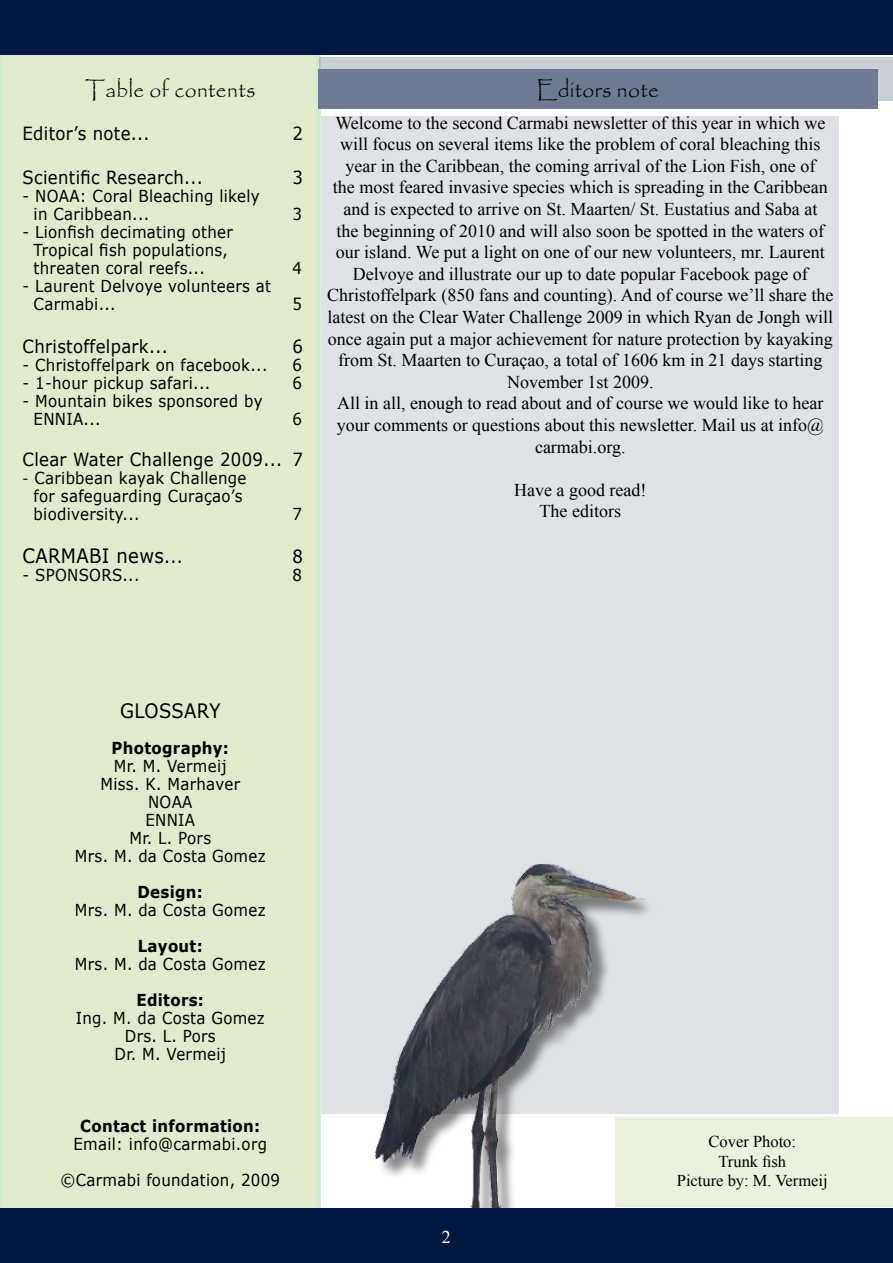
<style>
.page{position:relative;width:893px;height:1263px;background:#fff}
.page>*{position:absolute;margin:0;border:0;box-sizing:border-box;transform-origin:0 0}
.t1{font:23.1px "Papyrus";letter-spacing:.02em;color:#000;scale:.91 1}
.t2{font:19.8px "Verdana";letter-spacing:.02em;color:#000;scale:.91 1}
.t3{font:18.15px "Verdana";letter-spacing:.02em;color:#000;scale:.91 1}
.t4{font:18px/21.6px "Times New Roman";color:#000;text-align:center}
.t5{font:18px "Times New Roman";color:#fff}
.t6{font:16.5px/18px "Verdana";letter-spacing:.02em;color:#000;scale:.91 1}
.t7{font:700 16.5px "Verdana";letter-spacing:.02em;color:#000;scale:.91 1}
.t8{font:16.5px/19.8px "Times New Roman";color:#000;text-align:center}
.s1{font-size:14.85px}
.s2{font-size:18.15px}
</style>
<div class="page">
<div style="left:615px;top:1118px;width:278px;height:89px;background:#eaf1dc"></div>
<div style="left:0;top:55px;width:321px;height:1153px;background:#e0eacd"></div>
<div style="left:319px;top:57px;width:574px;height:43px;background:#c9ced7"></div>
<div style="left:318px;top:69px;width:560px;height:39px;background:#6e7b93"></div>
<hr style="left:892px;top:67px;width:1px;height:33px;background:#89adef">
<div style="left:322px;top:116px;width:517px;height:997px;background:#dee1e5"></div>
<div style="left:376px;top:865px;width:284px;height:367px;background:#000;opacity:.46"></div>
<img style="left:375px;top:863px;width:269px;height:345px">
<div style="left:0;top:1208px;width:893px;height:55px;background:#001842"></div>
<div style="left:0;top:0;width:893px;height:55px;background:#001842"></div>
<p class="t1" style="left:85px;top:76px;width:189px">Table of contents</p>
<p class="t3" style="left:22px;top:122px;width:141px">Editor’s note...</p>
<p class="t3" style="left:293px;top:122px;width:13px">2</p>
<p class="t3" style="left:22px;top:165px;width:200px">Scientific Research...</p>
<p class="t3" style="left:292px;top:165px;width:13px">3</p>
<p class="t6" style="left:34px;top:186px;width:250px;text-indent:-11px">- NOAA: Coral Bleaching likely in Caribbean...</p>
<p class="t6" style="left:292px;top:204px;width:12px">3</p>
<p class="t6" style="left:34px;top:222px;width:220px;text-indent:-11px">- Lionfish decimating other<br>Tropical fish populations, threaten coral reefs...</p>
<p class="t6" style="left:34px;top:276px;width:262px;text-indent:-11px">- Laurent Delvoye volunteers at<br>Carmabi...</p>
<p class="t6" style="left:293px;top:258px;width:12px">4</p>
<p class="t6" style="left:293px;top:294px;width:12px">5</p>
<p class="t3" style="left:22px;top:335px;width:161px">Christoffelpark...</p>
<p class="t3" style="left:293px;top:335px;width:13px">6</p>
<p class="t6" style="left:22px;top:355px;width:271px">- Christoffelpark on facebook...</p>
<p class="t6" style="left:292px;top:355px;width:12px">6</p>
<p class="t6" style="left:22px;top:373px;width:208px">- 1-hour pickup safari...</p>
<p class="t6" style="left:292px;top:373px;width:12px">6</p>
<p class="t6" style="left:34px;top:391px;width:253px;text-indent:-11px">- Mountain bikes sponsored by<br>ENNIA...</p>
<p class="t6" style="left:293px;top:409px;width:12px">6</p>
<p class="t3" style="left:22px;top:448px;width:310px">Clear Water Challenge 2009... 7</p>
<p class="t6" style="left:34px;top:469px;width:235px;text-indent:-11px"><span class="s1">-</span> Caribbean kayak Challenge for safeguarding Curaçao’s biodiversity...</p>
<p class="t6" style="left:293px;top:505px;width:12px">7</p>
<p class="t2" style="left:22px;top:543px;width:178px">CARMABI news<span class="s2">...</span></p>
<p class="t3" style="left:293px;top:545px;width:13px">8</p>
<p class="t6" style="left:22px;top:566px;width:130px">- SPONSORS...</p>
<p class="t6" style="left:292px;top:566px;width:12px">8</p>
<p class="t1" style="left:537px;top:76px;width:136px">Editors note</p>
<p class="t4" style="left:327px;top:111px;width:508px">Welcome to the second Carmabi newsletter of this year in which we will focus on several items like the problem of coral bleaching this year in the Caribbean, the coming arrival of the Lion Fish, one of<br>the most feared invasive species which is spreading in the Caribbean and is expected to arrive on St. Maarten/ St. Eustatius and Saba at<br>the beginning of 2010 and will also soon be spotted in the waters of our island. We put a light on one of our new volunteers, mr. Laurent Delvoye and illustrate our up to date popular Facebook page of Christoffelpark (850 fans and counting). And of course we’ll share the latest on the Clear Water Challenge 2009 in which Ryan de Jongh will once again put a major achievement for nature protection by kayaking from St. Maarten to Curaçao, a total of 1606 km in 21 days starting November 1st 2009.<br>All in all, enough to read about and of course we would like to hear your comments or questions about this newsletter. Mail us at info@ carmabi.org.</p>
<p class="t4" style="left:514px;top:479px;width:134px">Have a good read!<br>The editors</p>
<p class="t2" style="left:120px;top:698px;width:112px">GLOSSARY</p>
<p class="t7" style="left:112px;top:738px;width:130px">Photography:</p>
<p class="t6" style="left:75px;top:757px;width:211px;text-align:center">Mr. M. Vermeij<br>Miss. K. Marhaver<br>NOAA<br>ENNIA<br>Mr. L. Pors<br>Mrs. M. da Costa Gomez</p>
<p class="t7" style="left:138px;top:882px;width:73px">Design:</p>
<p class="t6" style="left:75px;top:901px;width:211px">Mrs. M. da Costa Gomez</p>
<p class="t7" style="left:138px;top:936px;width:73px">Layout:</p>
<p class="t6" style="left:75px;top:955px;width:211px">Mrs. M. da Costa Gomez</p>
<p class="t7" style="left:137px;top:990px;width:76px">Editors:</p>
<p class="t6" style="left:76px;top:1009px;width:209px;text-align:center">Ing. M. da Costa Gomez<br>Drs. L. Pors<br>Dr. M. Vermeij</p>
<p class="t7" style="left:80px;top:1116px;width:199px">Contact information:</p>
<p class="t6" style="left:60px;top:1126px;width:243px;line-height:36px;text-align:center">Email: info@carmabi.org ©Carmabi foundation, 2009</p>
<p class="t5" style="left:442px;top:1224px;width:10px">2</p>
<p class="t8" style="left:677px;top:1131px;width:152px">Cover Photo:<br>Trunk fish<br>Picture by: M. Vermeij</p>
</div>
